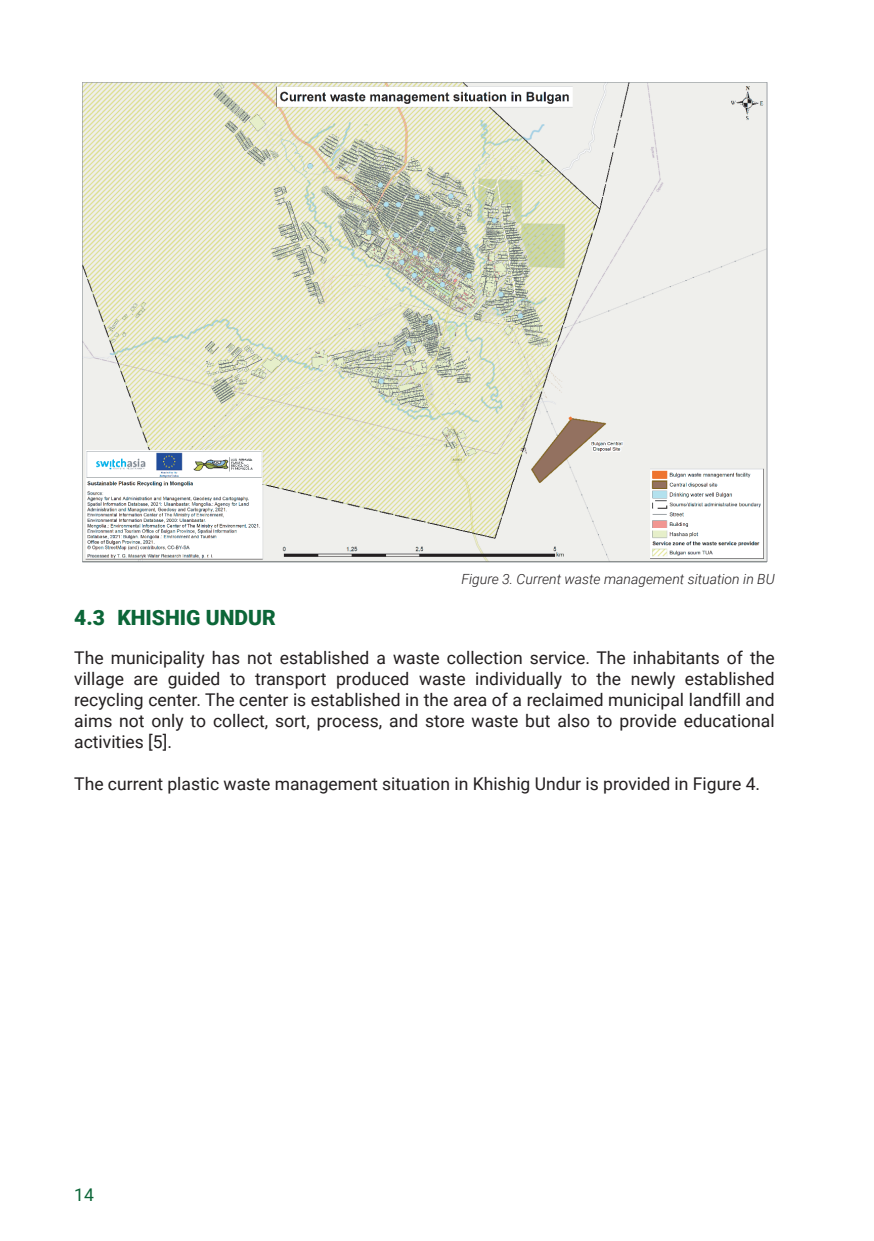
<style>
.page{position:relative;width:874px;height:1241px;background:#fff}
.page>*{position:absolute;margin:0;border:0;box-sizing:border-box;transform-origin:0 0}
.t1{font:900 21px "Roboto";color:#0c6638}
.t2{font:17.5px/21px "Roboto";color:#231f20;text-align:justify}
.t3{font:17.5px "Roboto";color:#0c6638}
.t4{font:italic 300 14px "Roboto";color:#231f20}
</style>
<div class="page">
<img style="left:82px;top:82px;width:686px;height:481px">
<p class="t4" style="left:461px;top:569px;width:314px">Figure 3. Current waste management situation in BU</p>
<p class="t1" style="left:74px;top:602px;width:203px">4.3 KHISHIG UNDUR</p>
<p class="t2" style="left:74px;top:646px;width:701px">The municipality has not established a waste collection service. The inhabitants of the village are guided to transport produced waste individually to the newly established recycling center. The center is established in the area of a reclaimed municipal landfill and aims not only to collect, sort, process, and store waste but also to provide educational activities [5].</p>
<p class="t2" style="left:74px;top:772px;width:687px">The current plastic waste management situation in Khishig Undur is provided in Figure 4.</p>
<p class="t3" style="left:74px;top:1182px;width:21px">14</p>
</div>
